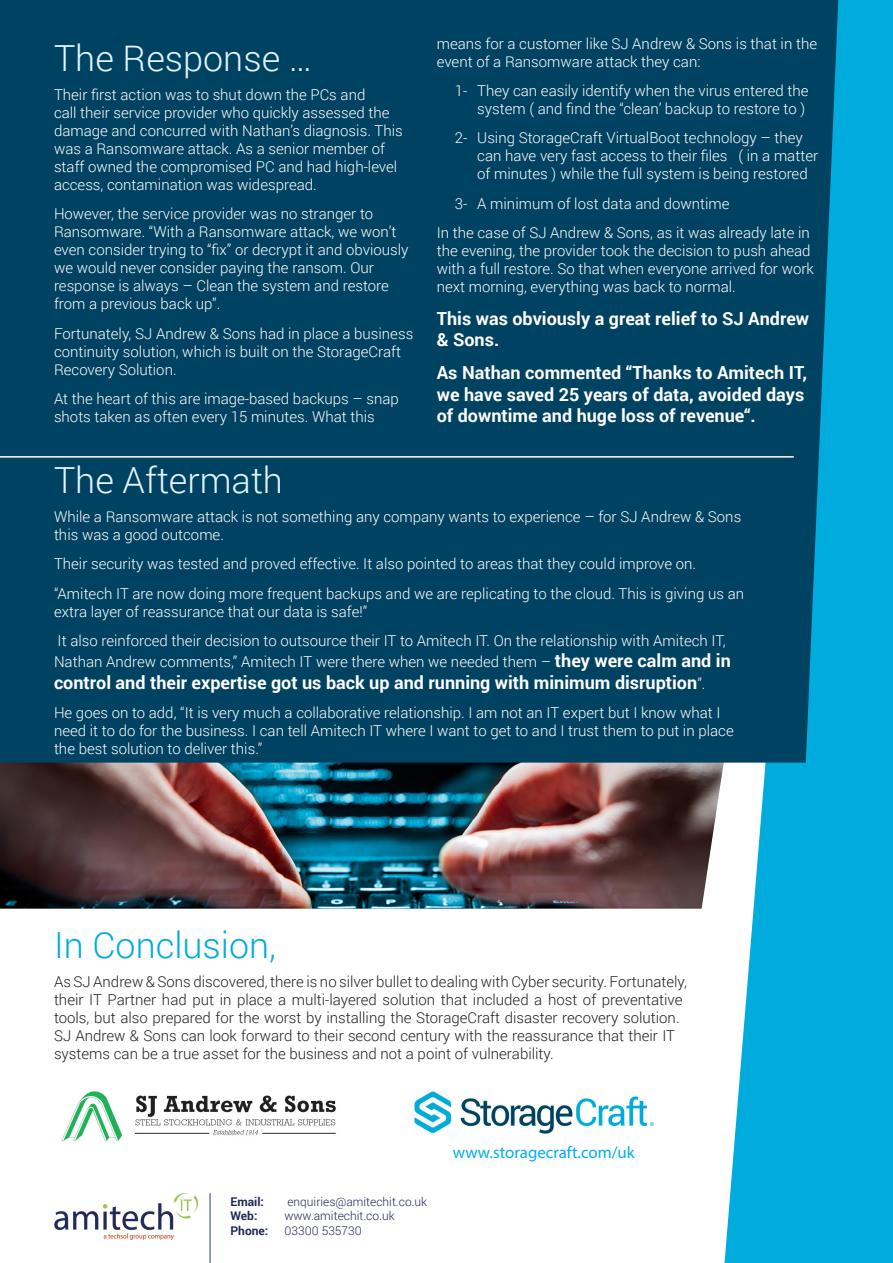
<style>
.page{position:relative;width:893px;height:1263px;background:#fff}
.page>*{position:absolute;margin:0;border:0;box-sizing:border-box;transform-origin:0 0}
.t1{font:300 36px "Roboto";color:#e1f4fc}
.t2{font:300 36px "Roboto";color:#00acdd}
.t3{font:700 18px/21.6px "Roboto";color:#fff}
.t4{font:16.8px "Myriad Pro";color:#00aeef}
.t5{font:300 15px/18px "Roboto";color:#fff}
.t6{font:300 15px/18px "Roboto";color:#231f20}
.t7{font:300 12px "Roboto";color:#232959}
.t8{font:700 12px "Roboto";color:#232959}
.s1{font-weight:700;font-size:18px}
.s2{font-weight:300;font-size:15px}
</style>
<div class="page">
<svg style="left:724px;top:0;width:169px;height:1263px;fill:#00acdd"></svg>
<img style="left:0;top:763px;width:727px;height:146px">
<div style="left:0;top:0;width:838px;height:763px;background:#004261"></div>
<img style="left:61px;top:1091px;width:275px;height:51px">
<hr style="left:0;top:456px;width:794px;height:2px;background:#fff">
<img style="left:414px;top:1091px;width:240px;height:43px">
<img style="left:54px;top:1193px;width:144px;height:46px">
<hr style="left:210px;top:1193px;width:1px;height:70px;background:#253f8e">
<p class="t1" style="left:54px;top:33px;width:260px">The Response …</p>
<p class="t5" style="left:54px;top:85px;width:350px">Their first action was to shut down the PCs and<br>call their service provider who quickly assessed the damage and concurred with Nathan’s diagnosis. This was a Ransomware attack. As a senior member of staff owned the compromised PC and had high-level access, contamination was widespread.</p>
<p class="t5" style="left:54px;top:204px;width:356px">However, the service provider was no stranger to Ransomware. “With a Ransomware attack, we won’t even consider trying to “fix” or decrypt it and obviously we would never consider paying the ransom. Our response is always – Clean the system and restore from a previous back up”.</p>
<p class="t5" style="left:54px;top:324px;width:361px">Fortunately, SJ Andrew &amp; Sons had in place a business continuity solution, which is built on the StorageCraft<br>Recovery Solution.</p>
<p class="t5" style="left:54px;top:389px;width:346px">At the heart of this are image-based backups – snap shots taken as often every 15 minutes. What this</p>
<p class="t5" style="left:437px;top:34px;width:382px">means for a customer like SJ Andrew &amp; Sons is that in the event of a Ransomware attack they can:</p>
<p class="t5" style="left:455px;top:81px;width:355px;text-align:right">1- They can easily identify when the virus entered the system ( and find the “clean’ backup to restore to )</p>
<p class="t5" style="left:477px;top:129px;width:342px;text-indent:-22px">2- Using StorageCraft VirtualBoot technology – they can have very fast access to their files ( in a matter of minutes ) while the full system is being restored</p>
<p class="t5" style="left:455px;top:194px;width:276px">3- A minimum of lost data and downtime</p>
<p class="t5" style="left:437px;top:223px;width:379px">In the case of SJ Andrew &amp; Sons, as it was already late in the evening, the provider took the decision to push ahead with a full restore. So that when everyone arrived for work next morning, everything was back to normal.</p>
<p class="t3" style="left:437px;top:307px;width:374px">This was obviously a great relief to SJ Andrew &amp; Sons.</p>
<p class="t3" style="left:437px;top:361px;width:372px">As Nathan commented “Thanks to Amitech IT, we have saved 25 years of data, avoided days of downtime and huge loss of revenue“.</p>
<p class="t1" style="left:54px;top:455px;width:230px">The Aftermath</p>
<p class="t5" style="left:54px;top:507px;width:689px">While a Ransomware attack is not something any company wants to experience – for SJ Andrew &amp; Sons this was a good outcome.</p>
<p class="t5" style="left:54px;top:554px;width:644px">Their security was tested and proved effective. It also pointed to areas that they could improve on.</p>
<p class="t5" style="left:54px;top:584px;width:692px">“Amitech IT are now doing more frequent backups and we are replicating to the cloud. This is giving us an extra layer of reassurance that our data is safe!”</p>
<p class="t5" style="left:54px;top:629px;width:678px;line-height:21.6px">It also reinforced their decision to outsource their IT to Amitech IT. On the relationship with Amitech IT,<br>Nathan Andrew comments,” Amitech IT were there when we needed them – <span class="s1">they were calm and in</span></p>
<p class="t3" style="left:54px;top:671px;width:653px">control and their expertise got us back up and running with minimum disruption<span class="s2">”.</span></p>
<p class="t5" style="left:54px;top:703px;width:681px">He goes on to add, “It is very much a collaborative relationship. I am not an IT expert but I know what I need it to do for the business. I can tell Amitech IT where I want to get to and I trust them to put in place the best solution to deliver this.”</p>
<p class="t2" style="left:54px;top:920px;width:224px">In Conclusion,</p>
<p class="t6" style="left:54px;top:972px;width:634px">As SJ Andrew &amp; Sons discovered, there is no silver bullet to dealing with Cyber security. Fortunately, their IT Partner had put in place a multi-layered solution that included a host of preventative tools, but also prepared for the worst by installing the StorageCraft disaster recovery solution.<br>SJ Andrew &amp; Sons can look forward to their second century with the reassurance that their IT systems can be a true asset for the business and not a point of vulnerability.</p>
<p class="t8" style="left:230px;top:1193px;width:35px">Email:</p>
<p class="t7" style="left:287px;top:1193px;width:141px">enquiries@amitechit.co.uk</p>
<p class="t8" style="left:230px;top:1207px;width:28px">Web:</p>
<p class="t7" style="left:284px;top:1208px;width:112px">www.amitechit.co.uk</p>
<p class="t8" style="left:230px;top:1222px;width:39px">Phone:</p>
<p class="t7" style="left:284px;top:1222px;width:79px">03300 535730</p>
<p class="t4" style="left:453px;top:1141px;width:183px">www.storagecraft.com/uk</p>
</div>
